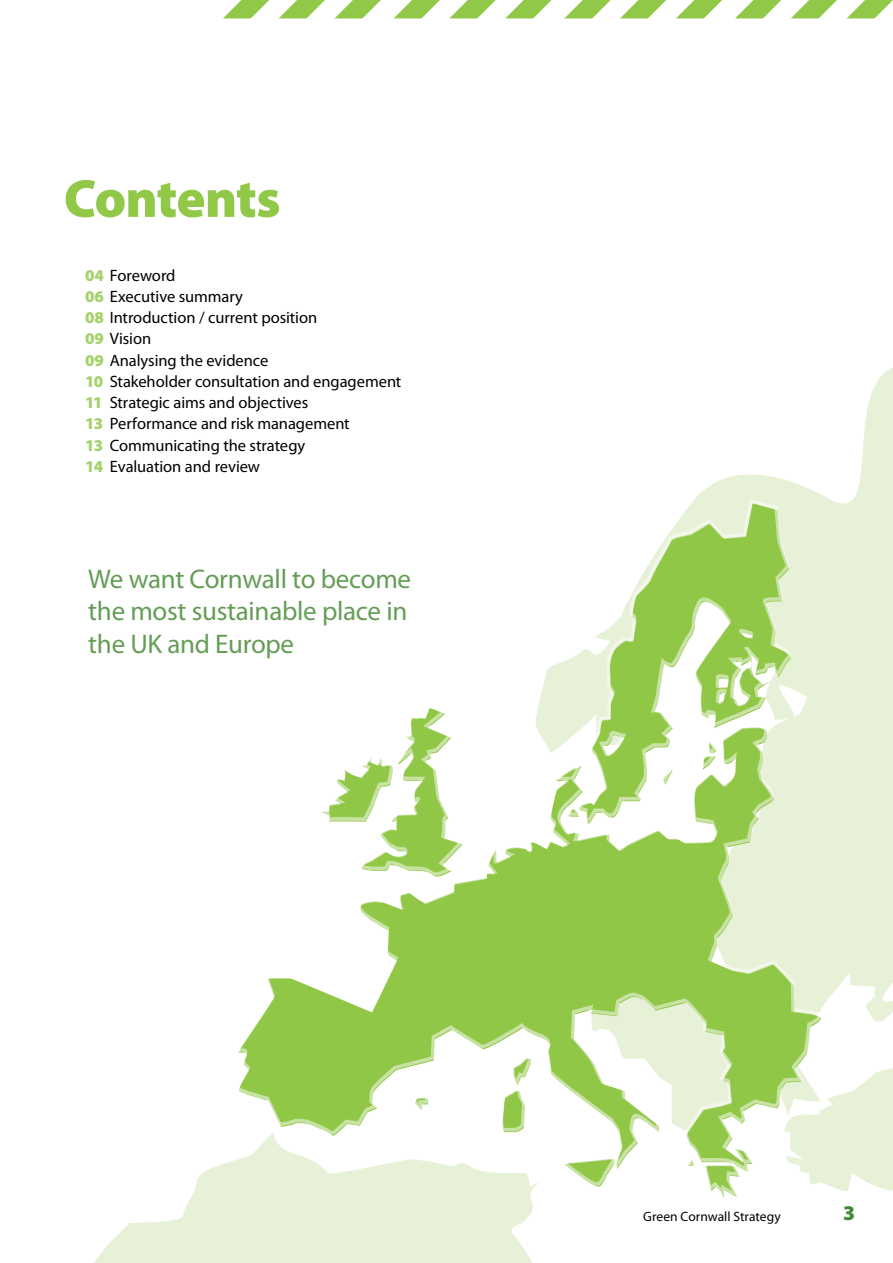
<style>
.page{position:relative;width:893px;height:1263px;background:#fff}
.page>*{position:absolute;margin:0;border:0;box-sizing:border-box;transform-origin:0 0}
.t1{font:900 54px "Myriad Pro";letter-spacing:-.02em;color:#91c848}
.t2{font:27px/32.4px "Myriad Pro";letter-spacing:-.01em;color:#659d56}
.t3{font:900 21px "Myriad Pro";color:#428b38}
.t4{font:16.5px/21.3px "Myriad Pro";letter-spacing:-.005em;color:#000}
.t5{font:13.5px "Myriad Pro";letter-spacing:.005em;color:#000}
.s1{font-weight:900;color:#a6d16c}
</style>
<div class="page">
<svg style="left:223px;top:0;width:46px;height:18px"></svg>
<svg style="left:279px;top:0;width:46px;height:18px"></svg>
<svg style="left:335px;top:0;width:46px;height:18px"></svg>
<svg style="left:394px;top:0;width:46px;height:18px"></svg>
<svg style="left:450px;top:0;width:46px;height:18px"></svg>
<svg style="left:506px;top:0;width:46px;height:18px"></svg>
<svg style="left:565px;top:0;width:46px;height:18px"></svg>
<svg style="left:620px;top:0;width:46px;height:18px"></svg>
<svg style="left:676px;top:0;width:46px;height:18px"></svg>
<svg style="left:735px;top:0;width:46px;height:18px"></svg>
<svg style="left:791px;top:0;width:46px;height:18px"></svg>
<svg style="left:847px;top:0;width:46px;height:18px"></svg>
<svg style="left:94px;top:1161px;width:439px;height:102px;fill:#e6f1d7"></svg>
<svg style="left:533px;top:367px;width:360px;height:824px"></svg>
<svg style="left:560px;top:1174px;width:60px;height:16px"></svg>
<svg style="left:683px;top:1174px;width:58px;height:24px"></svg>
<svg style="left:234px;top:497px;width:589px;height:677px"></svg>
<h1 class="t1" style="left:64px;top:168px;width:218px">Contents</h1>
<p class="t4" style="left:85px;top:264px;width:318px"><span class="s1">04</span> Foreword<br><span class="s1">06</span> Executive summary<br><span class="s1">08</span> Introduction / current position<br><span class="s1">09</span> Vision<br><span class="s1">09</span> Analysing the evidence<br><span class="s1">10</span> Stakeholder consultation and engagement<br><span class="s1">11</span> Strategic aims and objectives<br><span class="s1">13</span> Performance and risk management<br><span class="s1">13</span> Communicating the strategy<br><span class="s1">14</span> Evaluation and review</p>
<h2 class="t2" style="left:88px;top:562px;width:324px">We want Cornwall to become the most sustainable place in the UK and Europe</h2>
<p class="t5" style="left:643px;top:1208px;width:139px">Green Cornwall Strategy</p>
<p class="t3" style="left:843px;top:1201px;width:14px">3</p>
</div>
